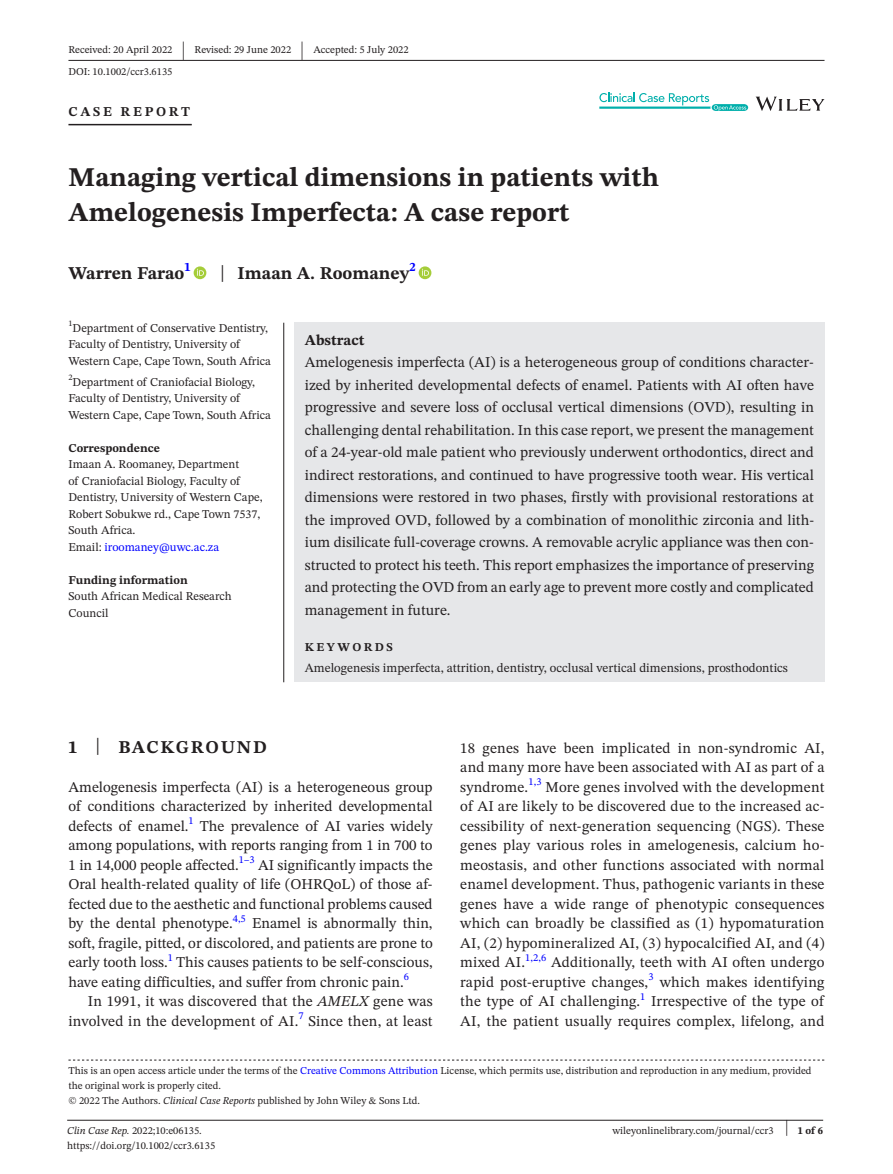
<style>
.page{position:relative;width:893px;height:1174px;background:#fff}
.page>*{position:absolute;margin:0;border:0;box-sizing:border-box;transform-origin:0 0}
.t1{font:700 27px/34.5px "STIX Two Text";color:#231f20}
.t2{font:25.65px "STIX Two Text";color:#231f20;scale:.49 1}
.t3{font:700 18px "STIX Two Text";color:#231f20}
.t4{font:700 18px "STIX Two Text";letter-spacing:.1em;color:#231f20}
.t5{font:15px/19.5px "STIX Two Text";color:#231f20;text-align:justify}
.t6{font:700 15px "STIX Two Text";color:#231f20}
.t7{font:700 13.5px "STIX Two Text";letter-spacing:.2em;color:#231f20}
.t8{font:12.75px "STIX Two Text";color:#231f20}
.t9{font:12px/16.5px "STIX Two Text";color:#231f20}
.t10{font:700 12px "STIX Two Text";color:#231f20}
.t11{font:700 12px "STIX Two Text";letter-spacing:.2em;color:#231f20}
.t12{font:10.5px/15px "STIX Two Text";color:#231f20}
.t13{font:10.5px "STIX Two Text";color:#00f}
.t14{font:700 10.5px "STIX Two Text";color:#231f20}
.s1{font-weight:400;font-size:23.4px}
.s2{color:#00f}
.s3{font-weight:400;font-size:23.7px}
.s4{font-style:italic}
.s5{font-weight:400;font-size:22.2px}
</style>
<div class="page">
<hr style="left:67px;top:1119px;width:756px;height:1px;background:#231f20">
<svg style="left:756px;top:97px;width:68px;height:14px"></svg>
<svg style="left:599px;top:93px;width:149px;height:18px"></svg>
<hr style="left:68px;top:60px;width:756px;height:1px;background:#231f20">
<hr style="left:68px;top:124px;width:124px;height:1px;background:#231f20">
<div style="left:194px;top:266px;width:12px;height:13px;background:#a5cd39;border-radius:50%"></div>
<svg style="left:197px;top:269px;width:7px;height:7px"></svg>
<div style="left:419px;top:266px;width:12px;height:13px;background:#a5cd39;border-radius:50%"></div>
<svg style="left:422px;top:269px;width:7px;height:7px"></svg>
<svg style="left:68px;top:1059px;width:756px;height:1px"></svg>
<div style="left:294px;top:323px;width:530px;height:359px;background:#e6e7e9"></div>
<hr style="left:283px;top:323px;width:1px;height:359px;background:#231f20">
<p class="t12" style="left:68px;top:42px;width:106px">Received: 20 April 2022</p>
<h2 class="t2" style="left:182px;top:32px;width:8px">|</h2>
<p class="t12" style="left:195px;top:42px;width:98px">Revised: 29 June 2022</p>
<h2 class="t2" style="left:301px;top:32px;width:8px">|</h2>
<p class="t12" style="left:313px;top:42px;width:97px">Accepted: 5 July 2022</p>
<p class="t12" style="left:68px;top:64px;width:105px">DOI: 10.1002/ccr3.6135</p>
<p class="t7" style="left:68px;top:101px;width:123px">CASE REPORT</p>
<h1 class="t1" style="left:68px;top:161px;width:592px">Managing vertical dimensions in patients with<br>Amelogenesis Imperfecta: A case report</h1>
<p class="t3" style="left:68px;top:260px;width:124px">Warren Farao<sup>1</sup></p>
<p class="t3" style="left:220px;top:260px;width:197px"><span class="s1">|</span> Imaan A. Roomaney<sup>2</sup></p>
<p class="t9" style="left:68px;top:319px;width:204px"><sup>1</sup>Department of Conservative Dentistry,<br>Faculty of Dentistry, University of<br>Western Cape, Cape Town, South Africa</p>
<p class="t9" style="left:68px;top:373px;width:204px"><sup>2</sup>Department of Craniofacial Biology,<br>Faculty of Dentistry, University of<br>Western Cape, Cape Town, South Africa</p>
<p class="t10" style="left:68px;top:439px;width:93px">Correspondence</p>
<p class="t9" style="left:68px;top:456px;width:196px">Imaan A. Roomaney, Department<br>of Craniofacial Biology, Faculty of<br>Dentistry, University of Western Cape,<br>Robert Sobukwe rd., Cape Town 7537,<br>South Africa.<br>Email: <span class="s2">iroomaney@uwc.ac.za</span></p>
<p class="t10" style="left:68px;top:571px;width:121px">Funding information</p>
<p class="t9" style="left:68px;top:588px;width:165px">South African Medical Research<br>Council</p>
<p class="t6" style="left:305px;top:329px;width:61px">Abstract</p>
<p class="t5" style="left:305px;top:351px;width:511px;line-height:22.5px">Amelogenesis imperfecta (AI) is a heterogeneous group of conditions character&shy;ized by inherited developmental defects of enamel. Patients with AI often have progressive and severe loss of occlusal vertical dimensions (OVD), resulting in challenging dental rehabilitation. In this case report, we present the management of a 24-year-old male patient who previously underwent orthodontics, direct and indirect restorations, and continued to have progressive tooth wear. His vertical dimensions were restored in two phases, firstly with provisional restorations at the improved OVD, followed by a combination of monolithic zirconia and lith&shy;ium disilicate full-coverage crowns. A removable acrylic appliance was then con&shy;structed to protect his teeth. This report emphasizes the importance of preserving and protecting the OVD from an early age to prevent more costly and complicated management in future.</p>
<p class="t11" style="left:305px;top:638px;width:90px">KEYWORDS</p>
<p class="t8" style="left:305px;top:658px;width:485px">Amelogenesis imperfecta, attrition, dentistry, occlusal vertical dimensions, prosthodontics</p>
<p class="t4" style="left:68px;top:734px;width:200px">1 <span class="s3">|</span> BACKGROUND</p>
<p class="t5" style="left:68px;top:777px;width:366px">Amelogenesis imperfecta (AI) is a heterogeneous group of conditions characterized by inherited developmental defects of enamel.</p>
<p class="t13" style="left:189px;top:813px;width:7px">1</p>
<p class="t5" style="left:68px;top:816px;width:366px;text-indent:131px">The prevalence of AI varies widely among populations, with reports ranging from 1 in 700 to 1 in 14,000 people affected.</p>
<p class="t13" style="left:239px;top:852px;width:17px">1–3</p>
<p class="t5" style="left:68px;top:855px;width:366px;text-indent:190px">AI significantly impacts the Oral health-related quality of life (OHRQoL) of those af&shy;fected due to the aesthetic and functional problems caused by the dental phenotype.</p>
<p class="t13" style="left:233px;top:910px;width:14px">4,5</p>
<p class="t5" style="left:68px;top:913px;width:366px;text-indent:184px">Enamel is abnormally thin, soft, fragile, pitted, or discolored, and patients are prone to early tooth loss.</p>
<p class="t13" style="left:168px;top:949px;width:7px">1</p>
<p class="t5" style="left:68px;top:952px;width:366px;text-indent:108px">This causes patients to be self-conscious, have eating difficulties, and suffer from chronic pain.</p>
<p class="t13" style="left:404px;top:969px;width:7px">6</p>
<p class="t5" style="left:68px;top:991px;width:366px;text-indent:20px">In 1991, it was discovered that the <span class="s4">AMELX</span> gene was involved in the development of AI.</p>
<p class="t13" style="left:299px;top:1008px;width:7px">7</p>
<p class="t5" style="left:308px;top:1011px;width:126px">Since then, at least</p>
<p class="t5" style="left:460px;top:738px;width:366px">18 genes have been implicated in non-syndromic AI, and many more have been associated with AI as part of a syndrome.<sup>1,3</sup> More genes involved with the development of AI are likely to be discovered due to the increased ac&shy;cessibility of next-generation sequencing (NGS). These genes play various roles in amelogenesis, calcium ho&shy;meostasis, and other functions associated with normal enamel development. Thus, pathogenic variants in these genes have a wide range of phenotypic consequences which can broadly be classified as (1) hypomaturation AI, (2) hypomineralized AI, (3) hypocalcified AI, and (4) mixed AI.</p>
<p class="t13" style="left:525px;top:949px;width:23px">1,2,6</p>
<p class="t5" style="left:460px;top:952px;width:366px;text-indent:91px">Additionally, teeth with AI often undergo rapid post-eruptive changes,</p>
<p class="t13" style="left:648px;top:969px;width:7px">3</p>
<p class="t5" style="left:660px;top:972px;width:166px">which makes identifying</p>
<p class="t5" style="left:460px;top:991px;width:181px">the type of AI challenging.</p>
<p class="t13" style="left:640px;top:988px;width:7px">1</p>
<p class="t5" style="left:460px;top:991px;width:366px;text-align:right">Irrespective of the type of<br>AI, the patient usually requires complex, lifelong, and</p>
<p class="t12" style="left:68px;top:1063px;width:745px">This is an open access article under the terms of the <span class="s2">Creative Commons Attribution</span> License, which permits use, distribution and reproduction in any medium, provided the original work is properly cited.<br>© 2022 The Authors. <span class="s4">Clinical Case Reports</span> published by John Wiley &amp; Sons Ltd.</p>
<p class="t12" style="left:67px;top:1123px;width:136px"><span class="s4">Clin Case Rep.</span> 2022;10:e06135.</p>
<p class="t14" style="left:785px;top:1123px;width:39px"><span class="s5">|</span> 1 of 6</p>
<p class="t12" style="left:67px;top:1138px;width:150px">https://doi.org/10.1002/ccr3.6135</p>
<p class="t12" style="left:612px;top:1123px;width:163px">wileyonlinelibrary.com/journal/ccr3</p>
</div>
